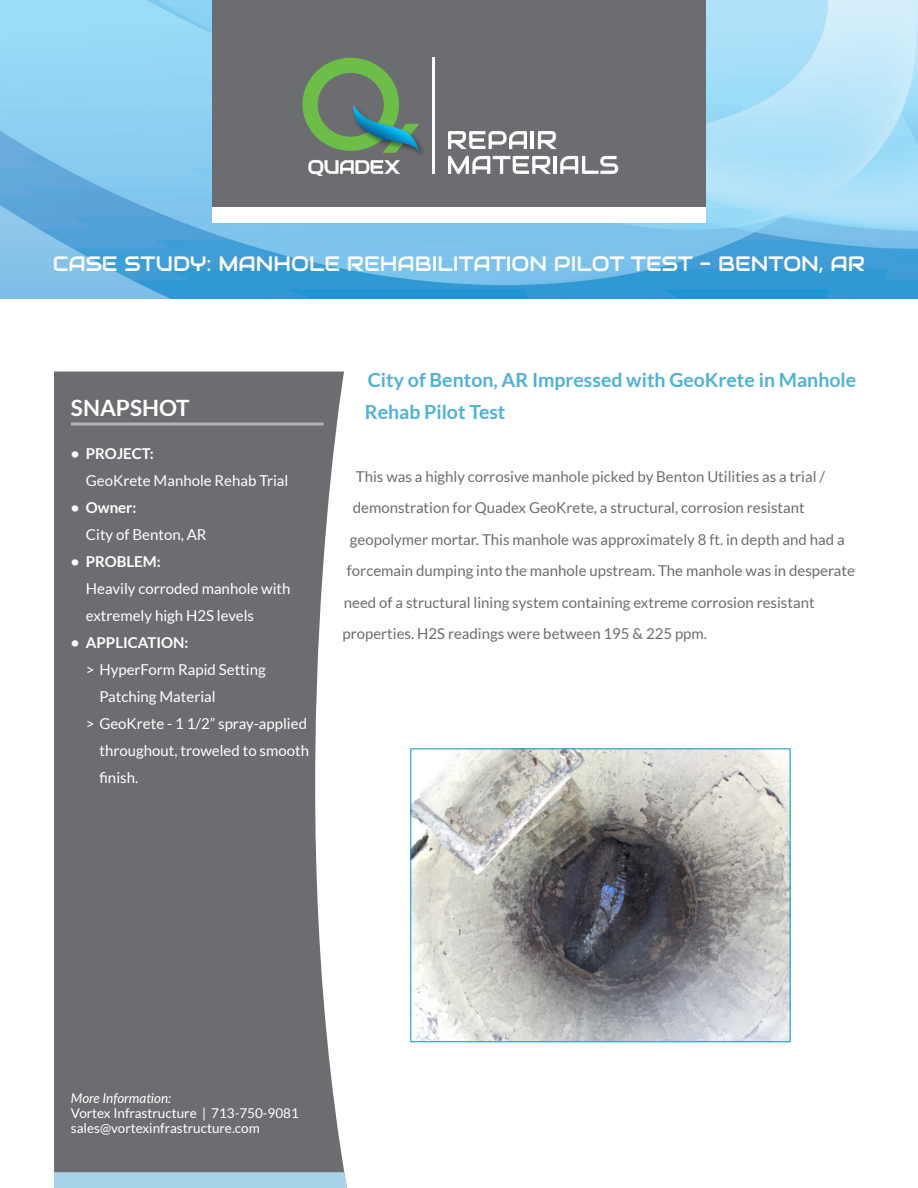
<style>
.page{position:relative;width:918px;height:1188px;background:#fff}
.page>*{position:absolute;margin:0;border:0;box-sizing:border-box;transform-origin:0 0}
.t1{font:700 22.5px "Lato";color:#fff}
.t2{font:20.85px "Audiowide";color:#fff}
.t3{font:700 19.5px/31.5px "Lato";color:#4fb2d6}
.t4{font:15px "Lato";color:#6c6d70}
.t5{font:15px "Lato";color:#fff}
.t6{font:700 15px "Lato";color:#fff}
.t7{font:13.5px "Lato";color:#fff}
.t8{font:italic 13.5px "Lato";color:#fff}
</style>
<div class="page">
<img style="left:0;top:0;width:918px;height:299px">
<svg style="left:54px;top:372px;width:291px;height:800px;background:#76777a"></svg>
<div style="left:54px;top:1172px;width:293px;height:16px;background:#a7d4e9"></div>
<hr style="left:71px;top:423px;width:253px;height:3px;background:#b2b3b7">
<div style="left:212px;top:0;width:494px;height:208px;background:#6c6d70"></div>
<div style="left:212px;top:208px;width:494px;height:15px;background:#fff"></div>
<img style="left:412px;top:750px;width:377px;height:290px">
<svg style="left:308px;top:160px;width:22px;height:16px"></svg>
<img style="left:330px;top:75px;width:105px;height:99px">
<svg style="left:302px;top:58px;width:118px;height:95px"></svg>
<hr style="left:432px;top:58px;width:2px;height:116px;background:#fff">
<svg style="left:448px;top:131px;width:79px;height:18px"></svg>
<hr style="left:531px;top:131px;width:3px;height:18px;background:#fff">
<svg style="left:538px;top:131px;width:19px;height:18px"></svg>
<svg style="left:448px;top:156px;width:103px;height:18px"></svg>
<hr style="left:553px;top:156px;width:4px;height:18px;background:#fff">
<svg style="left:560px;top:156px;width:58px;height:18px"></svg>
<p class="t2" style="left:53px;top:251px;width:814px">CASE STUDY: MANHOLE REHABILITATION PILOT TEST - BENTON, AR</p>
<p class="t1" style="left:71px;top:394px;width:120px">SNAPSHOT</p>
<p class="t6" style="left:71px;top:445px;width:84px">• PROJECT:</p>
<p class="t5" style="left:86px;top:472px;width:204px">GeoKrete Manhole Rehab Trial</p>
<p class="t6" style="left:71px;top:499px;width:67px">• Owner:</p>
<p class="t5" style="left:86px;top:526px;width:122px">City of Benton, AR</p>
<p class="t6" style="left:71px;top:553px;width:91px">• PROBLEM:</p>
<p class="t5" style="left:86px;top:580px;width:206px">Heavily corroded manhole with</p>
<p class="t5" style="left:86px;top:607px;width:170px">extremely high H2S levels</p>
<p class="t6" style="left:71px;top:634px;width:119px">• APPLICATION:</p>
<p class="t5" style="left:86px;top:661px;width:181px">&gt; HyperForm Rapid Setting</p>
<p class="t5" style="left:99px;top:688px;width:118px">Patching Material</p>
<p class="t5" style="left:86px;top:715px;width:223px">&gt; GeoKrete - 1 1/2” spray-applied</p>
<p class="t5" style="left:99px;top:742px;width:211px">throughout, troweled to smooth</p>
<p class="t5" style="left:99px;top:769px;width:40px">finish.</p>
<p class="t3" style="left:365px;top:364px;width:493px">City of Benton, AR Impressed with GeoKrete in Manhole<br>Rehab Pilot Test</p>
<p class="t4" style="left:356px;top:468px;width:471px">This was a highly corrosive manhole picked by Benton Utilities as a trial /</p>
<p class="t4" style="left:353px;top:499px;width:453px">demonstration for Quadex GeoKrete, a structural, corrosion resistant</p>
<p class="t4" style="left:350px;top:531px;width:496px">geopolymer mortar. This manhole was approximately 8 ft. in depth and had a</p>
<p class="t4" style="left:347px;top:562px;width:509px">forcemain dumping into the manhole upstream. The manhole was in desperate</p>
<p class="t4" style="left:344px;top:594px;width:472px">need of a structural lining system containing extreme corrosion resistant</p>
<p class="t4" style="left:342px;top:625px;width:366px">properties. H2S readings were between 195 &amp; 225 ppm.</p>
<p class="t8" style="left:71px;top:1091px;width:102px">More Information:</p>
<p class="t7" style="left:71px;top:1106px;width:230px">Vortex Infrastructure | 713-750-9081</p>
<p class="t7" style="left:71px;top:1121px;width:190px">sales@vortexinfrastructure.com</p>
</div>
